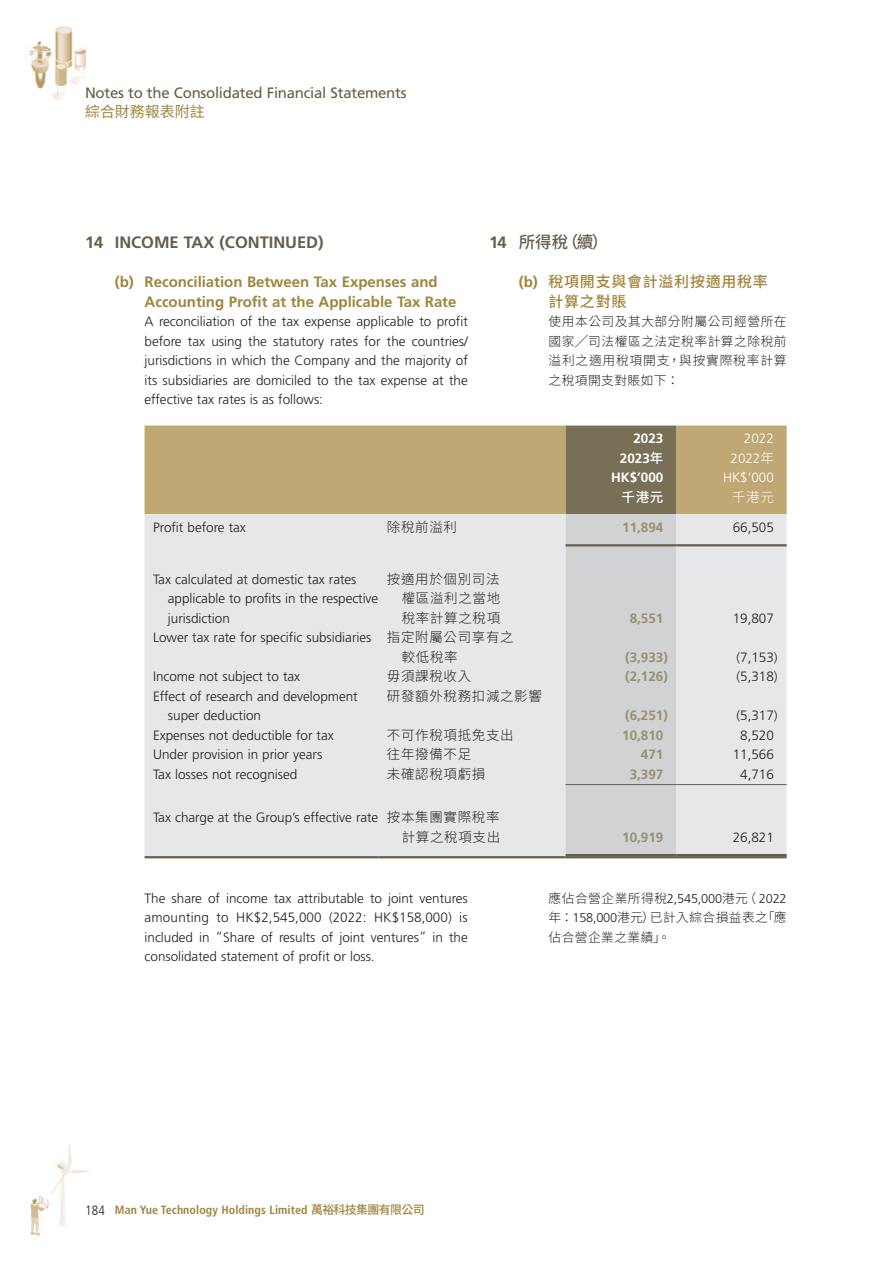
<style>
.page{position:relative;width:893px;height:1263px;background:#fff}
.page>*{position:absolute;margin:0;border:0;box-sizing:border-box;transform-origin:0 0}
.Heading_1{font:700 16.5px "Frutiger LT Std";color:#655f4a}
.C_Heading_1{font:500 16.5px "Source Han Sans TC";color:#655f4a}
.Heading_2{font:700 15px/19.5px "Frutiger LT Std";color:#a0853d}
.t1{font:15px "Frutiger LT Std";letter-spacing:-.015em;color:#655f4a}
.C_Heading_2{font:500 15px/19.5px "Source Han Sans TC";letter-spacing:.05em;color:#a0853d}
.t2{font:15px "Source Han Sans TC";color:#a0853d}
.Body_Text{font:300 13.5px/19.5px "Frutiger LT Std";color:#231f20;text-align:justify}
.Body_Text-2{font:300 13.5px/19.5px "Source Han Sans TC";letter-spacing:.05em;color:#231f20;text-align:justify}
.Body_Text-3{font:700 13.5px "Frutiger LT Std";color:#999071}
.Body_Text-4{font:700 13.5px "Frutiger LT Std";color:#fff}
.Body_Text-5{font:300 13.5px "Frutiger LT Std";color:#fff}
.Body_Text-6{font:500 13.5px "Source Han Sans TC";color:#fff}
.Body_Text-7{font:300 13.5px "Source Han Sans TC";color:#fff}
.C_Body_Text{font:300 12.75px/19.5px "Source Han Sans TC";letter-spacing:.04em;color:#231f20;text-align:justify}
.t3{font:700 condensed 12px "Frutiger LT Std";letter-spacing:.005em;color:#a0853d}
.s1{font-family:"Frutiger LT Std";font-weight:700}
.s2{font-family:"Source Han Sans TC";font-weight:500}
.s3{font-family:"Source Han Sans TC"}
.s4{font-family:"Frutiger LT Std"}
.s5{font-weight:300;font-size:13.5px;color:#231f20}
.s6{font-family:"Source Han Sans TC";font-weight:500;font-stretch:normal}
</style>
<div class="page">
<div style="left:145px;top:425px;width:642px;height:89px;background:#c0a875"></div>
<div style="left:145px;top:514px;width:642px;height:342px;background:#e6e7e9"></div>
<svg style="left:566px;top:425px;width:110px;height:429px;background:#bebdb9"></svg>
<hr style="left:566px;top:544px;width:110px;height:2px;background:#655f4a">
<hr style="left:676px;top:544px;width:111px;height:2px;background:#655f4a">
<hr style="left:566px;top:784px;width:110px;height:1px;background:#655f4a">
<hr style="left:676px;top:784px;width:111px;height:1px;background:#655f4a">
<hr style="left:566px;top:854px;width:110px;height:2px;background:#655f4a">
<hr style="left:676px;top:854px;width:111px;height:2px;background:#655f4a">
<hr style="left:145px;top:856px;width:233px;height:2px;background:#655f4a">
<hr style="left:378px;top:856px;width:188px;height:2px;background:#655f4a">
<hr style="left:566px;top:856px;width:110px;height:2px;background:#655f4a">
<hr style="left:676px;top:856px;width:111px;height:2px;background:#655f4a">
<p class="t1" style="left:85px;top:83px;width:323px">Notes to the Consolidated Financial Statements</p>
<p class="t2" style="left:85px;top:103px;width:121px">綜合財務報表附註</p>
<p class="Heading_1" style="left:85px;top:233px;width:240px">14 INCOME TAX (CONTINUED)</p>
<p class="Heading_2" style="left:145px;top:272px;width:313px;text-indent:-30px">(b) Reconciliation Between Tax Expenses and<br>Accounting Profit at the Applicable Tax Rate</p>
<p class="Body_Text" style="left:145px;top:312px;width:325px">A reconciliation of the tax expense applicable to profit before tax using the statutory rates for the countries/ jurisdictions in which the Company and the majority of its subsidiaries are domiciled to the tax expense at the effective tax rates is as follows:</p>
<p class="C_Heading_1" style="left:489px;top:233px;width:121px"><span class="s1">14</span> 所得稅（續）</p>
<p class="C_Heading_2" style="left:549px;top:272px;width:221px;text-indent:-30px"><span class="s1">(b)</span> 稅項開支與會計溢利按適用稅率計算之對賬</p>
<p class="C_Body_Text" style="left:549px;top:312px;width:240px">使用本公司及其大部分附屬公司經營所在國家╱司法權區之法定稅率計算之除稅前溢利之適用稅項開支，與按實際稅率計算之稅項開支對賬如下：</p>
<p class="Body_Text-4" style="left:633px;top:431px;width:31px">2023</p>
<p class="Body_Text-5" style="left:744px;top:431px;width:31px">2022</p>
<p class="Body_Text-4" style="left:620px;top:450px;width:45px">2023<span class="s2">年</span></p>
<p class="Body_Text-5" style="left:730px;top:451px;width:45px">2022<span class="s3">年</span></p>
<p class="Body_Text-4" style="left:611px;top:470px;width:54px">HK$’000</p>
<p class="Body_Text-5" style="left:723px;top:470px;width:52px">HK$’000</p>
<p class="Body_Text-6" style="left:622px;top:489px;width:43px">千港元</p>
<p class="Body_Text-7" style="left:732px;top:489px;width:43px">千港元</p>
<p class="Body_Text" style="left:153px;top:518px;width:94px">Profit before tax</p>
<p class="Body_Text-2" style="left:387px;top:518px;width:72px">除稅前溢利</p>
<p class="Body_Text-3" style="left:622px;top:519px;width:43px">11,894</p>
<p class="Body_Text" style="left:733px;top:518px;width:43px">66,505</p>
<p class="Body_Text" style="left:168px;top:570px;width:212px;text-align:left;text-indent:-15px">Tax calculated at domestic tax rates applicable to profits in the respective jurisdiction</p>
<p class="Body_Text-2" style="left:402px;top:569px;width:100px;text-indent:-15px">按適用於個別司法權區溢利之當地稅率計算之稅項</p>
<p class="Body_Text-3" style="left:630px;top:610px;width:35px">8,551</p>
<p class="Body_Text" style="left:733px;top:609px;width:43px">19,807</p>
<p class="Body_Text" style="left:153px;top:628px;width:220px">Lower tax rate for specific subsidiaries</p>
<p class="Body_Text-2" style="left:402px;top:628px;width:113px;text-indent:-15px">指定附屬公司享有之較低稅率</p>
<p class="Body_Text-3" style="left:625px;top:649px;width:44px">(3,933)</p>
<p class="Body_Text" style="left:737px;top:648px;width:43px">(7,153)</p>
<p class="Body_Text" style="left:153px;top:667px;width:149px">Income not subject to tax</p>
<p class="Body_Text-2" style="left:387px;top:667px;width:86px">毋須課稅收入</p>
<p class="Body_Text-3" style="left:625px;top:669px;width:44px">(2,126)</p>
<p class="Body_Text" style="left:737px;top:667px;width:43px">(5,318)</p>
<p class="Body_Text" style="left:168px;top:687px;width:191px;text-indent:-15px">Effect of research and development super deduction</p>
<p class="Body_Text-2" style="left:387px;top:686px;width:156px">研發額外稅務扣減之影響</p>
<p class="Body_Text-3" style="left:625px;top:708px;width:44px">(6,251)</p>
<p class="Body_Text" style="left:737px;top:706px;width:43px">(5,317)</p>
<p class="Body_Text" style="left:153px;top:726px;width:182px">Expenses not deductible for tax</p>
<p class="Body_Text-2" style="left:387px;top:725px;width:128px">不可作稅項抵免支出</p>
<p class="Body_Text-3" style="left:622px;top:727px;width:43px">10,810</p>
<p class="Body_Text" style="left:740px;top:726px;width:35px">8,520</p>
<p class="Body_Text" style="left:153px;top:745px;width:171px">Under provision in prior years</p>
<p class="Body_Text-2" style="left:387px;top:745px;width:86px">往年撥備不足</p>
<p class="Body_Text-3" style="left:641px;top:747px;width:24px">471</p>
<p class="Body_Text" style="left:733px;top:745px;width:43px">11,566</p>
<p class="Body_Text" style="left:153px;top:765px;width:146px">Tax losses not recognised</p>
<p class="Body_Text-2" style="left:387px;top:764px;width:100px">未確認稅項虧損</p>
<p class="Body_Text-3" style="left:630px;top:766px;width:35px">3,397</p>
<p class="Body_Text" style="left:740px;top:765px;width:35px">4,716</p>
<p class="Body_Text" style="left:153px;top:808px;width:227px">Tax charge at the Group’s effective rate</p>
<p class="Body_Text-2" style="left:387px;top:808px;width:115px;text-align:right">按本集團實際稅率計算之稅項支出</p>
<p class="Body_Text-3" style="left:622px;top:829px;width:43px">10,919</p>
<p class="Body_Text" style="left:733px;top:828px;width:43px">26,821</p>
<p class="Body_Text" style="left:145px;top:888px;width:325px">The share of income tax attributable to joint ventures amounting to HK$2,545,000 (2022: HK$158,000) is included in “Share of results of joint ventures” in the consolidated statement of profit or loss.</p>
<p class="C_Body_Text" style="left:549px;top:888px;width:240px">應佔合營企業所得稅<span class="s4">2,545,000</span>港元（ <span class="s4">2022</span>年：<span class="s4">158,000</span>港元）已計入綜合損益表之「應佔合營企業之業績」。</p>
<p class="t3" style="left:85px;top:1202px;width:341px"><span class="s5">184</span> Man Yue Technology Holdings Limited <span class="s6">萬裕科技集團有限公司</span></p>
</div>
